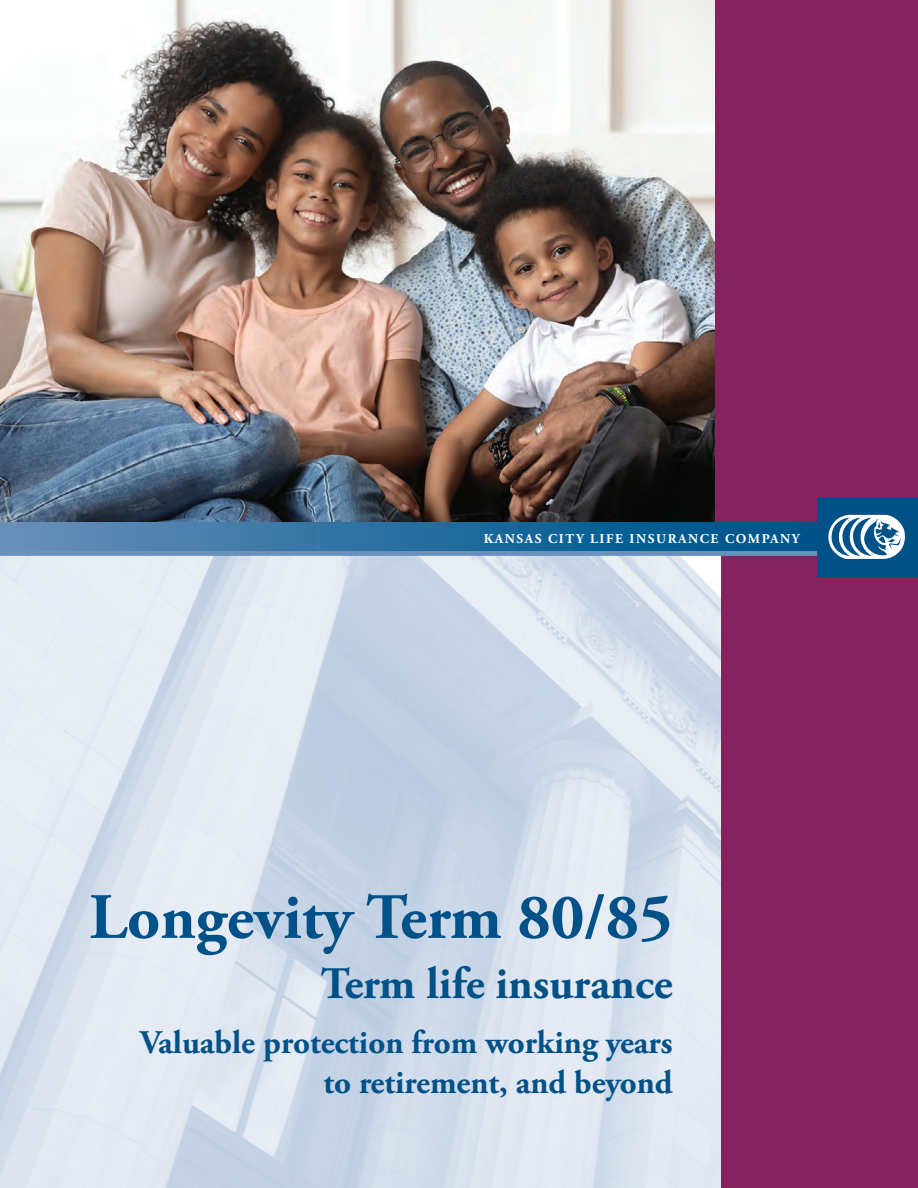
<style>
.page{position:relative;width:918px;height:1188px;background:#fff}
.page>*{position:absolute;margin:0;border:0;box-sizing:border-box;transform-origin:0 0}
.t1{font:700 64.5px "Adobe Garamond Pro";color:#005187}
.t2{font:700 45px "Adobe Garamond Pro";color:#005187}
.t3{font:700 33px/39.6px "Adobe Garamond Pro";color:#005187;text-align:right}
.t4{font:700 13.5px "Adobe Garamond Pro";letter-spacing:.115em;color:#fff}
</style>
<div class="page">
<img style="left:0;top:0;width:716px;height:523px">
<div style="left:716px;top:0;width:202px;height:1188px;background:#83245e"></div>
<img style="left:0;top:556px;width:721px;height:632px">
<div style="left:0;top:550px;width:838px;height:6px;background:#6892bb"></div>
<div style="left:0;top:523px;width:839px;height:28px;background:linear-gradient(to right,#668eb9,#004f87)"></div>
<div style="left:818px;top:497px;width:100px;height:80px;background:#005187"></div>
<svg style="left:828px;top:515px;width:77px;height:44px"></svg>
<p class="t4" style="left:484px;top:531px;width:317px">KANSAS CITY LIFE INSURANCE COMPANY</p>
<p class="t1" style="left:89px;top:880px;width:585px">Longevity Term 80/85</p>
<p class="t2" style="left:321px;top:957px;width:353px">Term life insurance</p>
<p class="t3" style="left:140px;top:1024px;width:534px">Valuable protection from working years to retirement, and beyond</p>
</div>
